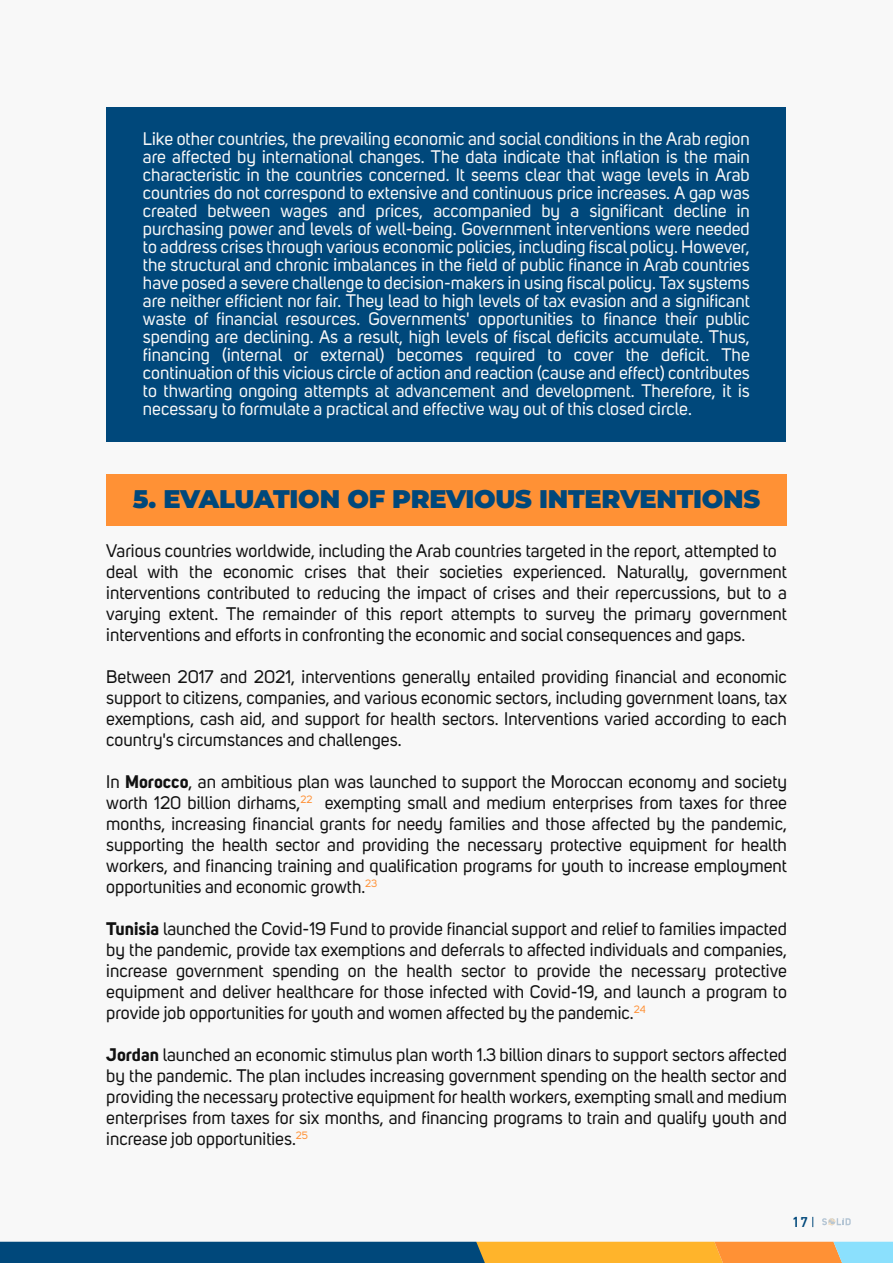
<style>
.page{position:relative;width:893px;height:1263px;background:#fff}
.page>*{position:absolute;margin:0;border:0;box-sizing:border-box;transform-origin:0 0}
.t1{font:900 25.5px "Montserrat";letter-spacing:-.01em;color:#00487b}
.t2{font:18px/21px "Uni Sans";color:#111;text-align:justify}
.t3{font:18px/18px "Uni Sans";color:#f8f8f8;text-align:justify}
.t4{font:500 14.85px "DIN Next LT Arabic";color:#00487b}
.s1{font-weight:700}
</style>
<div class="page">
<div style="left:0;top:0;width:893px;height:1262px;background:#f8f8f8"></div>
<svg style="left:0;top:1242px;width:893px;height:21px;background:#6e7764"></svg>
<svg style="left:822px;top:1218px;width:29px;height:7px"></svg>
<div style="left:107px;top:107px;width:679px;height:334px;background:#00487b"></div>
<div style="left:106px;top:474px;width:681px;height:51px;background:#ff9135"></div>
<p class="t3" style="left:143px;top:130px;width:608px">Like other countries, the prevailing economic and social conditions in the Arab region are affected by international changes. The data indicate that inflation is the main characteristic in the countries concerned. It seems clear that wage levels in Arab countries do not correspond to extensive and continuous price increases. A gap was created between wages and prices, accompanied by a significant decline in purchasing power and levels of well-being. Government interventions were needed to address crises through various economic policies, including fiscal policy. However, the structural and chronic imbalances in the field of public finance in Arab countries have posed a severe challenge to decision-makers in using fiscal policy. Tax systems are neither efficient nor fair. They lead to high levels of tax evasion and a significant waste of financial resources. Governments' opportunities to finance their public spending are declining. As a result, high levels of fiscal deficits accumulate. Thus, financing (internal or external) becomes required to cover the deficit. The continuation of this vicious circle of action and reaction (cause and effect) contributes to thwarting ongoing attempts at advancement and development. Therefore, it is necessary to formulate a practical and effective way out of this closed circle.</p>
<h1 class="t1" style="left:133px;top:480px;width:629px">5. EVALUATION OF PREVIOUS INTERVENTIONS</h1>
<p class="t2" style="left:106px;top:540px;width:682px;text-align:left">Various countries worldwide, including the Arab countries targeted in the report, attempted to deal with the economic crises that their societies experienced. Naturally, government interventions contributed to reducing the impact of crises and their repercussions, but to a varying extent. The remainder of this report attempts to survey the primary government interventions and efforts in confronting the economic and social consequences and gaps.</p>
<p class="t2" style="left:106px;top:667px;width:682px">Between 2017 and 2021, interventions generally entailed providing financial and economic support to citizens, companies, and various economic sectors, including government loans, tax exemptions, cash aid, and support for health sectors. Interventions varied according to each country's circumstances and challenges.</p>
<p class="t2" style="left:106px;top:772px;width:682px">In <span class="s1">Morocco</span>, an ambitious plan was launched to support the Moroccan economy and society worth 120 billion dirhams,<sup>22</sup> exempting small and medium enterprises from taxes for three months, increasing financial grants for needy families and those affected by the pandemic, supporting the health sector and providing the necessary protective equipment for health workers, and financing training and qualification programs for youth to increase employment opportunities and economic growth.<sup>23</sup></p>
<p class="t2" style="left:106px;top:918px;width:682px"><span class="s1">Tunisia</span> launched the Covid-19 Fund to provide financial support and relief to families impacted by the pandemic, provide tax exemptions and deferrals to affected individuals and companies, increase government spending on the health sector to provide the necessary protective equipment and deliver healthcare for those infected with Covid-19, and launch a program to provide job opportunities for youth and women affected by the pandemic.<sup>24</sup></p>
<p class="t2" style="left:106px;top:1044px;width:682px"><span class="s1">Jordan</span> launched an economic stimulus plan worth 1.3 billion dinars to support sectors affected by the pandemic. The plan includes increasing government spending on the health sector and providing the necessary protective equipment for health workers, exempting small and medium enterprises from taxes for six months, and financing programs to train and qualify youth and increase job opportunities.<sup>25</sup></p>
<p class="t4" style="left:792px;top:1213px;width:18px">17</p>
</div>
